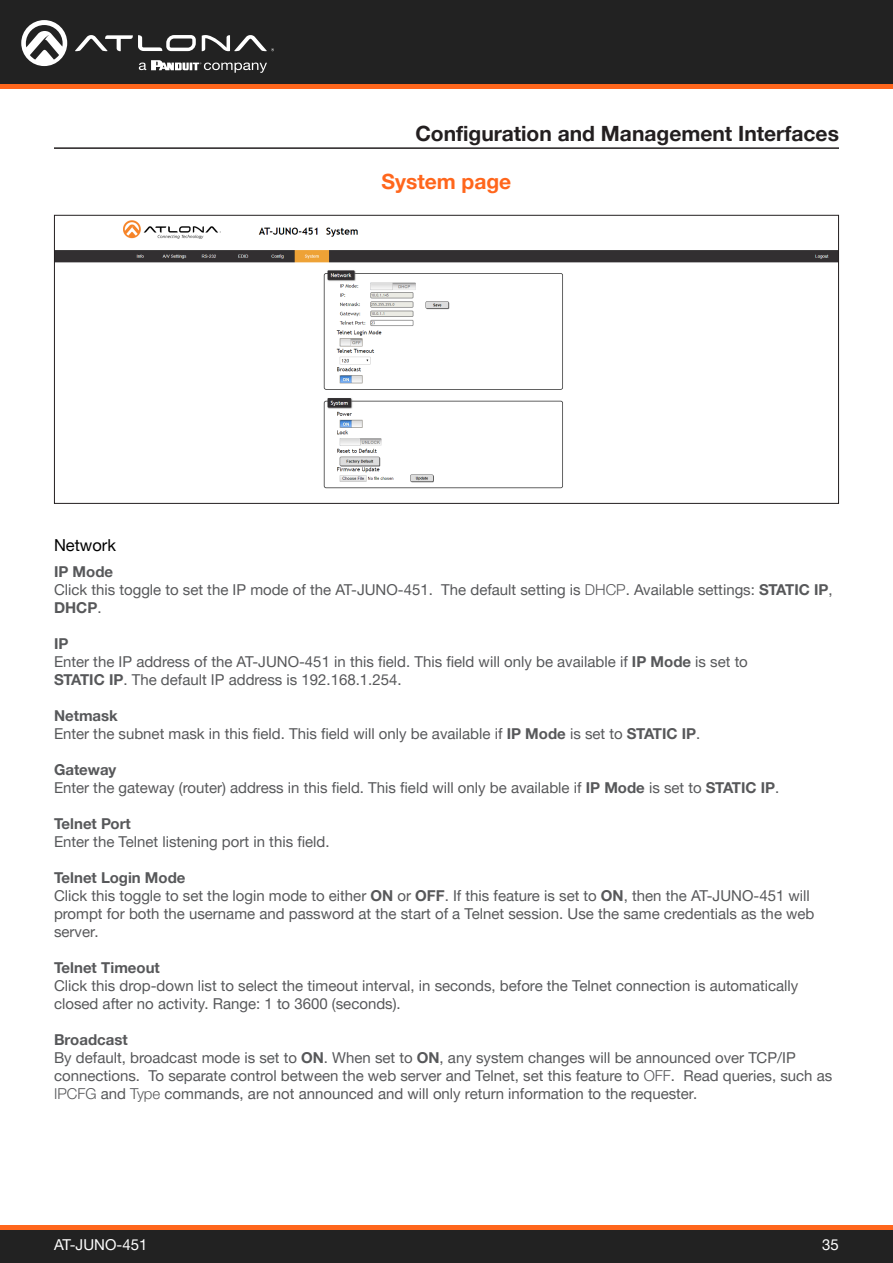
<style>
.page{position:relative;width:893px;height:1263px;background:#fff}
.page>*{position:absolute;margin:0;border:0;box-sizing:border-box;transform-origin:0 0}
.Non_TOC_Section_Header_Right_Align{font:700 21px "Helvetica Neue LTW1 G";color:#231f20}
.Subsection_Header{font:700 21px "Helvetica Neue LTW1 G";color:#ff661c}
.Secondary_Subsection{font:16.5px "Helvetica Neue LTW1 G";color:#000}
.General_Text{font:15px/18px "Helvetica Neue LTW1 G";color:#57585a}
.General_Text-2{font:700 15px "Helvetica Neue LTW1 G";color:#57585a}
.t1{font:15px "Helvetica Neue LTW1 G";color:#fff}
.s1{font-weight:300}
.s2{font-weight:700}
</style>
<div class="page">
<div style="left:0;top:1227px;width:893px;height:36px;background:#222"></div>
<hr style="left:0;top:1225px;width:893px;height:4px;background:#ff661c">
<div style="left:0;top:0;width:893px;height:84px;background:#222"></div>
<hr style="left:0;top:84px;width:893px;height:4px;background:#ff661c">
<svg style="left:75px;top:35px;width:121px;height:16px"></svg>
<svg style="left:202px;top:35px;width:72px;height:16px"></svg>
<svg style="left:21px;top:20px;width:46px;height:46px"></svg>
<svg style="left:139px;top:60px;width:128px;height:13px"></svg>
<hr style="left:54px;top:147px;width:785px;height:2px;background:#231f20">
<img style="left:56px;top:220px;width:781px;height:269px">
<p class="Secondary_Subsection" style="left:54px;top:535px;width:64px">Network</p>
<p class="Non_TOC_Section_Header_Right_Align" style="left:415px;top:120px;width:425px">Configuration and Management Interfaces</p>
<p class="Subsection_Header" style="left:382px;top:169px;width:131px">System page</p>
<p class="General_Text-2" style="left:54px;top:562px;width:61px">IP Mode</p>
<p class="General_Text" style="left:54px;top:580px;width:780px">Click this toggle to set the IP mode of the AT-JUNO-451. The default setting is <span class="s1">DHCP</span>. Available settings: <span class="s2">STATIC IP</span>,<br><span class="s2">DHCP</span>.</p>
<p class="General_Text-2" style="left:54px;top:634px;width:16px">IP</p>
<p class="General_Text" style="left:54px;top:652px;width:695px">Enter the IP address of the AT-JUNO-451 in this field. This field will only be available if <span class="s2">IP Mode</span> is set to</p>
<p class="General_Text" style="left:54px;top:670px;width:349px"><span class="s2">STATIC IP</span>. The default IP address is 192.168.1.254.</p>
<p class="General_Text-2" style="left:54px;top:706px;width:65px">Netmask</p>
<p class="General_Text" style="left:54px;top:724px;width:648px">Enter the subnet mask in this field. This field will only be available if <span class="s2">IP Mode</span> is set to <span class="s2">STATIC IP</span>.</p>
<p class="General_Text-2" style="left:54px;top:760px;width:64px">Gateway</p>
<p class="General_Text" style="left:54px;top:778px;width:727px">Enter the gateway (router) address in this field. This field will only be available if <span class="s2">IP Mode</span> is set to <span class="s2">STATIC IP</span>.</p>
<p class="General_Text-2" style="left:54px;top:814px;width:78px">Telnet Port</p>
<p class="General_Text" style="left:54px;top:832px;width:277px">Enter the Telnet listening port in this field.</p>
<p class="General_Text-2" style="left:54px;top:868px;width:133px">Telnet Login Mode</p>
<p class="General_Text" style="left:54px;top:886px;width:762px">Click this toggle to set the login mode to either <span class="s2">ON</span> or <span class="s2">OFF</span>. If this feature is set to <span class="s2">ON</span>, then the AT-JUNO-451 will prompt for both the username and password at the start of a Telnet session. Use the same credentials as the web server.</p>
<p class="General_Text-2" style="left:54px;top:958px;width:107px">Telnet Timeout</p>
<p class="General_Text" style="left:54px;top:976px;width:746px">Click this drop-down list to select the timeout interval, in seconds, before the Telnet connection is automatically</p>
<p class="General_Text" style="left:54px;top:994px;width:348px">closed after no activity. Range: 1 to 3600 (seconds).</p>
<p class="General_Text-2" style="left:54px;top:1030px;width:75px">Broadcast</p>
<p class="General_Text" style="left:54px;top:1048px;width:780px">By default, broadcast mode is set to <span class="s2">ON</span>. When set to <span class="s2">ON</span>, any system changes will be announced over TCP/IP connections. To separate control between the web server and Telnet, set this feature to <span class="s1">OFF</span>. Read queries, such as<br><span class="s1">IPCFG</span> and <span class="s1">Type</span> commands, are not announced and will only return information to the requester.</p>
<p class="t1" style="left:54px;top:1235px;width:95px">AT-JUNO-451</p>
<p class="t1" style="left:822px;top:1235px;width:18px">35</p>
</div>
